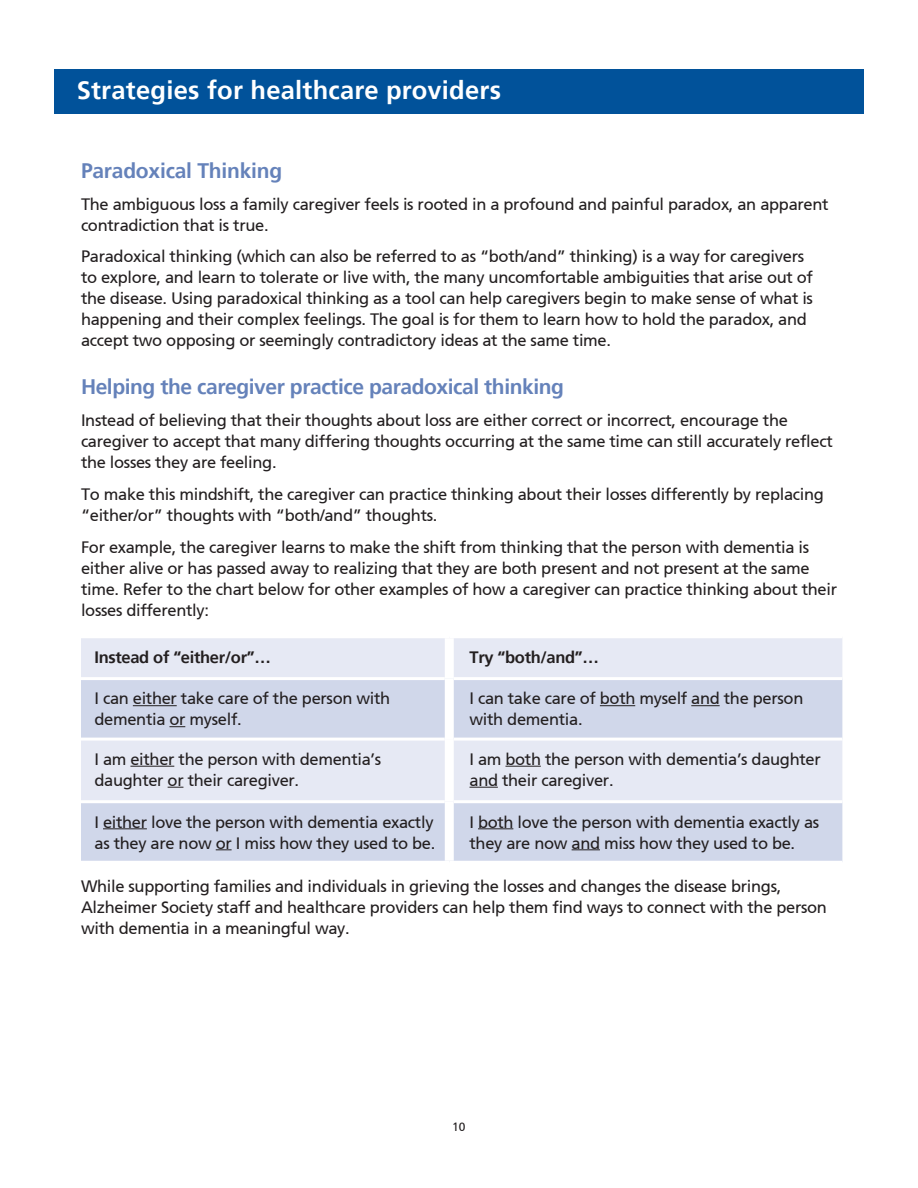
<style>
.page{position:relative;width:918px;height:1188px;background:#fff}
.page>*{position:absolute;margin:0;border:0;box-sizing:border-box;transform-origin:0 0}
.t1{font:700 25.5px "Frutiger 65";letter-spacing:.01em;color:#fff}
.body_text{font:700 21px "Frutiger 65";letter-spacing:-.02em;color:#6582ba}
.Subhead{font:700 21px "Frutiger 65";letter-spacing:-.01em;color:#6582ba}
.body_text-2{font:16.5px/21px "Frutiger 55 Roman";letter-spacing:-.02em;color:#231f20}
.body_text-3{font:700 16.5px "Frutiger 65";letter-spacing:-.02em;color:#231f20}
.t2{font:12px "Frutiger 55 Roman";color:#231f20}
</style>
<div class="page">
<div style="left:54px;top:69px;width:810px;height:45px;background:#01529a"></div>
<div style="left:81px;top:638px;width:761px;height:39px;background:#e6e9f4"></div>
<svg style="left:81px;top:680px;width:761px;height:181px;fill:#d0d7ea"></svg>
<hr style="left:81px;top:738px;width:364px;height:3px;background:#fff">
<hr style="left:454px;top:738px;width:388px;height:3px;background:#fff">
<hr style="left:81px;top:800px;width:364px;height:3px;background:#fff">
<hr style="left:454px;top:800px;width:388px;height:3px;background:#fff">
<div style="left:445px;top:638px;width:9px;height:41px;background:#fff"></div>
<div style="left:445px;top:679px;width:9px;height:60px;background:#fff"></div>
<div style="left:445px;top:739px;width:9px;height:63px;background:#fff"></div>
<div style="left:445px;top:802px;width:9px;height:59px;background:#fff"></div>
<hr style="left:133px;top:705px;width:44px;height:1px;background:#231f20">
<svg style="left:169px;top:726px;width:16px;height:1px"></svg>
<hr style="left:600px;top:705px;width:35px;height:1px;background:#231f20">
<svg style="left:691px;top:705px;width:29px;height:1px"></svg>
<hr style="left:130px;top:766px;width:44px;height:1px;background:#231f20">
<svg style="left:168px;top:787px;width:15px;height:1px"></svg>
<hr style="left:505px;top:766px;width:36px;height:1px;background:#231f20">
<svg style="left:470px;top:787px;width:28px;height:1px"></svg>
<hr style="left:103px;top:828px;width:44px;height:1px;background:#231f20">
<svg style="left:216px;top:849px;width:16px;height:1px"></svg>
<hr style="left:478px;top:828px;width:35px;height:1px;background:#231f20">
<svg style="left:572px;top:849px;width:28px;height:1px"></svg>
<h1 class="t1" style="left:77px;top:75px;width:426px">Strategies for healthcare providers</h1>
<p class="Subhead" style="left:81px;top:158px;width:203px">Paradoxical Thinking</p>
<p class="body_text-2" style="left:81px;top:193px;width:749px">The ambiguous loss a family caregiver feels is rooted in a profound and painful paradox, an apparent contradiction that is true.</p>
<p class="body_text-2" style="left:81px;top:246px;width:734px">Paradoxical thinking (which can also be referred to as “both/and” thinking) is a way for caregivers to explore, and learn to tolerate or live with, the many uncomfortable ambiguities that arise out of the disease. Using paradoxical thinking as a tool can help caregivers begin to make sense of what is happening and their complex feelings. The goal is for them to learn how to hold the paradox, and accept two opposing or seemingly contradictory ideas at the same time.</p>
<p class="body_text" style="left:81px;top:375px;width:485px">Helping the caregiver practice paradoxical thinking</p>
<p class="body_text-2" style="left:81px;top:410px;width:753px">Instead of believing that their thoughts about loss are either correct or incorrect, encourage the caregiver to accept that many differing thoughts occurring at the same time can still accurately reflect the losses they are feeling.</p>
<p class="body_text-2" style="left:81px;top:484px;width:744px">To make this mindshift, the caregiver can practice thinking about their losses differently by replacing “either/or” thoughts with “both/and” thoughts.</p>
<p class="body_text-2" style="left:81px;top:537px;width:758px">For example, the caregiver learns to make the shift from thinking that the person with dementia is either alive or has passed away to realizing that they are both present and not present at the same time. Refer to the chart below for other examples of how a caregiver can practice thinking about their losses differently:</p>
<p class="body_text-3" style="left:94px;top:647px;width:178px">Instead of “either/or”…</p>
<p class="body_text-3" style="left:470px;top:647px;width:131px">Try “both/and”…</p>
<p class="body_text-2" style="left:94px;top:688px;width:297px">I can either take care of the person with dementia or myself.</p>
<p class="body_text-2" style="left:470px;top:688px;width:335px">I can take care of both myself and the person with dementia.</p>
<p class="body_text-2" style="left:94px;top:749px;width:288px">I am either the person with dementia’s daughter or their caregiver.</p>
<p class="body_text-2" style="left:470px;top:749px;width:353px">I am both the person with dementia’s daughter and their caregiver.</p>
<p class="body_text-2" style="left:94px;top:811px;width:342px">I either love the person with dementia exactly as they are now or I miss how they used to be.</p>
<p class="body_text-2" style="left:470px;top:811px;width:351px">I both love the person with dementia exactly as they are now and miss how they used to be.</p>
<p class="body_text-2" style="left:81px;top:876px;width:748px">While supporting families and individuals in grieving the losses and changes the disease brings,<br>Alzheimer Society staff and healthcare providers can help them find ways to connect with the person with dementia in a meaningful way.</p>
<p class="t2" style="left:452px;top:1120px;width:15px">10</p>
</div>
